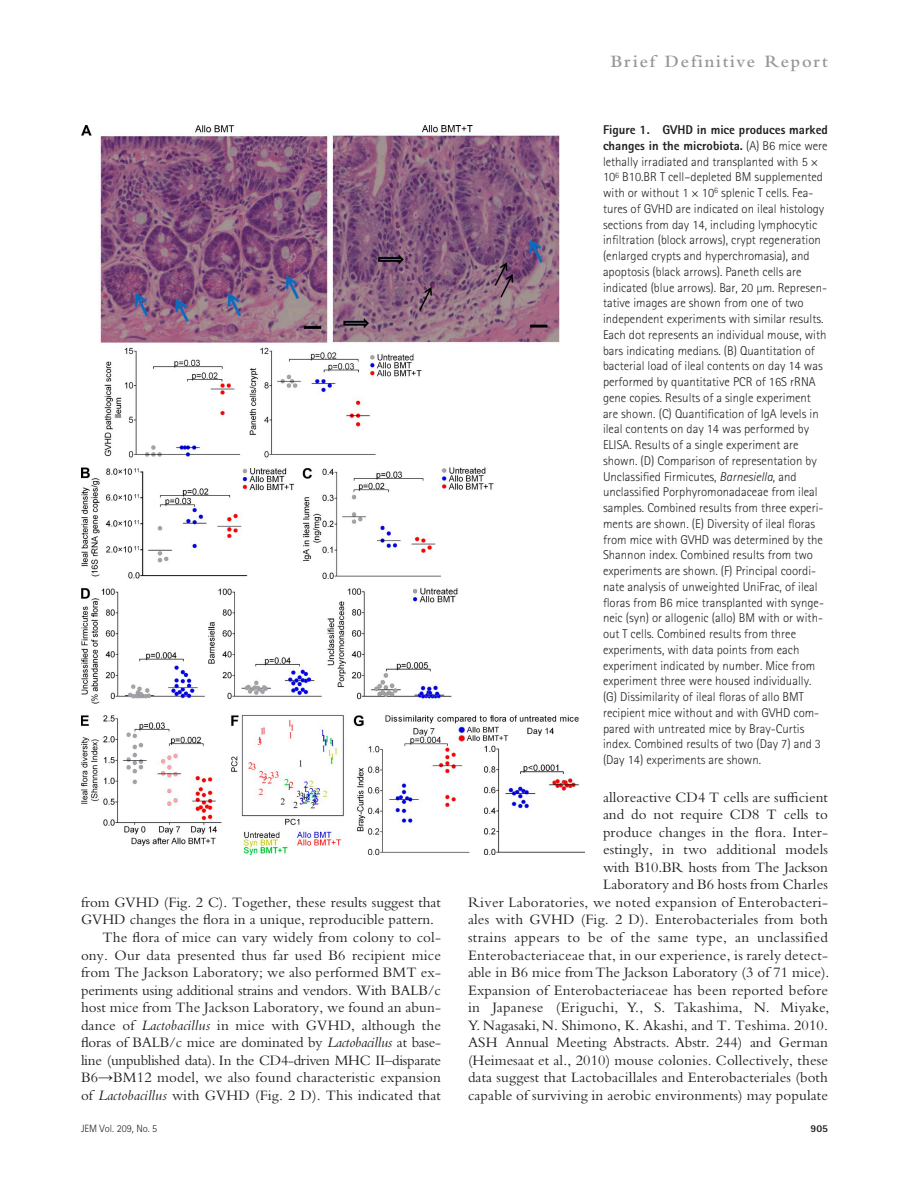
<style>
.page{position:relative;width:918px;height:1188px;background:#fff}
.page>*{position:absolute;margin:0;border:0;box-sizing:border-box;transform-origin:0 0}
.t1{font:600 18px "Bembo Std";letter-spacing:.1em;color:#949698}
.t2{font:15px/17.5px "Bembo Std";letter-spacing:.01em;color:#231f20;text-align:right}
.t3{font:15px "Bembo Std";letter-spacing:-.01em;color:#231f20}
.t4{font:15px "Bembo Std";letter-spacing:-.02em;color:#231f20}
.t5{font:300 12.75px/15.8px "Rotis Sans Serif Std";color:#231f20}
.t6{font:300 10.5px "Rotis Sans Serif Std";color:#231f20}
.t7{font:800 10.5px "Rotis Sans Serif Std";color:#231f20}
.s1{font-style:italic}
.s2{font-family:"Times New Roman"}
.s3{font-weight:800}
</style>
<div class="page">
<img style="left:81px;top:125px;width:504px;height:729px">
<h1 class="t1" style="left:611px;top:51px;width:219px">Brief Definitive Report</h1>
<p class="t2" style="left:81px;top:893px;width:361px">from GVHD (Fig. 2 C). Together, these results suggest that</p>
<p class="t2" style="left:81px;top:911px;width:355px">GVHD changes the flora in a unique, reproducible pattern.</p>
<p class="t2" style="left:103px;top:928px;width:340px">The flora of mice can vary widely from colony to col-</p>
<p class="t2" style="left:81px;top:946px;width:362px">ony. Our data presented thus far used B6 recipient mice</p>
<p class="t2" style="left:81px;top:963px;width:361px">from The Jackson Laboratory; we also performed BMT ex-</p>
<p class="t3" style="left:81px;top:981px;width:362px">periments using additional strains and vendors. With BALB/c</p>
<p class="t2" style="left:81px;top:998px;width:361px">host mice from The Jackson Laboratory, we found an abun-</p>
<p class="t2" style="left:81px;top:1016px;width:362px">dance of <span class="s1">Lactobacillus</span> in mice with GVHD, although the</p>
<p class="t3" style="left:81px;top:1034px;width:361px">floras of BALB/c mice are dominated by <span class="s1">Lactobacillus</span> at base-</p>
<p class="t4" style="left:81px;top:1051px;width:361px">line (unpublished data). In the CD4-driven MHC II–disparate</p>
<p class="t2" style="left:81px;top:1069px;width:361px">B6<span class="s2">→</span>BM12 model, we also found characteristic expansion</p>
<p class="t2" style="left:81px;top:1086px;width:362px">of <span class="s1">Lactobacillus</span> with GVHD (Fig. 2 D). This indicated that</p>
<p class="t5" style="left:603px;top:122px;width:226px"><span class="s3">Figure 1. GVHD in mice produces marked changes in the microbiota.</span> (A) B6 mice were lethally irradiated and transplanted with 5 × 10<sup>6</sup> B10.BR T cell–depleted BM supplemented with or without 1 × 10<sup>6</sup> splenic T cells. Fea&shy;tures of GVHD are indicated on ileal histology sections from day 14, including lymphocytic infiltration (block arrows), crypt regeneration (enlarged crypts and hyperchromasia), and apoptosis (black arrows). Paneth cells are indicated (blue arrows). Bar, 20 µm. Represen&shy;tative images are shown from one of two independent experiments with similar results.<br>Each dot represents an individual mouse, with bars indicating medians. (B) Quantitation of bacterial load of ileal contents on day 14 was performed by quantitative PCR of 16S rRNA gene copies. Results of a single experiment are shown. (C) Quantification of IgA levels in ileal contents on day 14 was performed by ELISA. Results of a single experiment are shown. (D) Comparison of representation by Unclassified Firmicutes, <span class="s1">Barnesiella</span>, and unclassified Porphyromonadaceae from ileal samples. Combined results from three experi&shy;ments are shown. (E) Diversity of ileal floras from mice with GVHD was determined by the Shannon index. Combined results from two experiments are shown. (F) Principal coordi&shy;nate analysis of unweighted UniFrac, of ileal floras from B6 mice transplanted with synge&shy;neic (syn) or allogenic (allo) BM with or with&shy;out T cells. Combined results from three experiments, with data points from each experiment indicated by number. Mice from experiment three were housed individually. (G) Dissimilarity of ileal floras of allo BMT recipient mice without and with GVHD com&shy;pared with untreated mice by Bray-Curtis index. Combined results of two (Day 7) and 3 (Day 14) experiments are shown.</p>
<p class="t2" style="left:468px;top:788px;width:363px">alloreactive CD4 T cells are sufficient<br>and do not require CD8 T cells to<br>produce changes in the flora. Inter-<br>estingly, in two additional models<br>with B10.BR hosts from The Jackson<br>Laboratory and B6 hosts from Charles<br>River Laboratories, we noted expansion of Enterobacteri&shy;ales with GVHD (Fig. 2 D). Enterobacteriales from both strains appears to be of the same type, an unclassified Enterobacteriaceae that, in our experience, is rarely detect&shy;able in B6 mice from The Jackson Laboratory (3 of 71 mice).<br>Expansion of Enterobacteriaceae has been reported before in Japanese (Eriguchi, Y., S. Takashima, N. Miyake, Y. Nagasaki, N. Shimono, K. Akashi, and T. Teshima. 2010.<br>ASH Annual Meeting Abstracts. Abstr. 244) and German (Heimesaat et al., 2010) mouse colonies. Collectively, these data suggest that Lactobacillales and Enterobacteriales (both capable of surviving in aerobic environments) may populate</p>
<p class="t6" style="left:81px;top:1123px;width:78px">JEM Vol. 209, No. 5</p>
<p class="t7" style="left:810px;top:1122px;width:19px">905</p>
</div>
